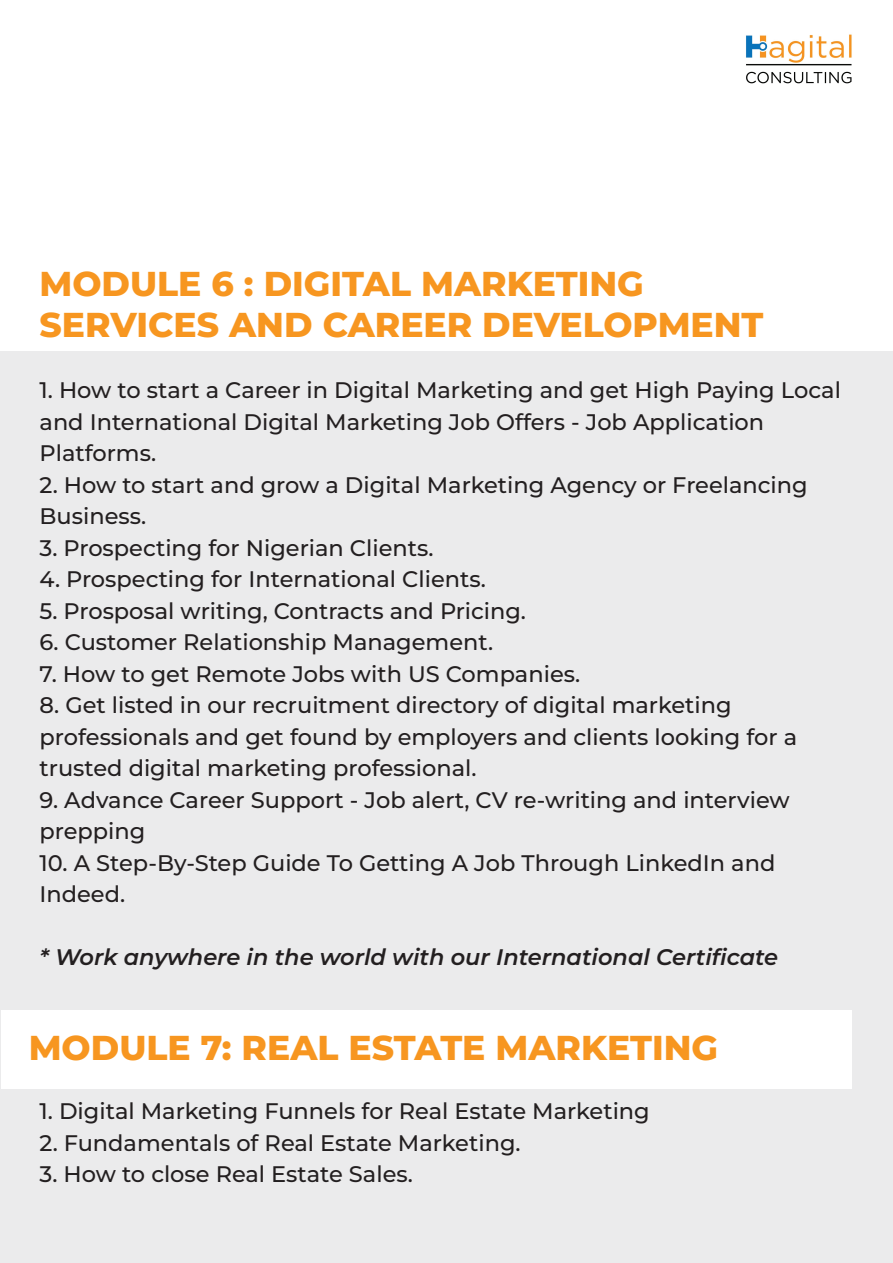
<style>
.page{position:relative;width:893px;height:1263px;background:#fff}
.page>*{position:absolute;margin:0;border:0;box-sizing:border-box;transform-origin:0 0}
.t1{font:800 34.5px/41.4px "Montserrat";color:#f79620}
.t2{font:500 22.5px/31.5px "Montserrat";color:#231f20}
.t3{font:italic 600 22.5px "Montserrat";color:#231f20}
</style>
<div class="page">
<img style="left:746px;top:34px;width:106px;height:50px">
<div style="left:0;top:352px;width:893px;height:911px;background:#ebebec"></div>
<div style="left:1px;top:1010px;width:850px;height:78px;background:#fff"></div>
<h1 class="t1" style="left:40px;top:262px;width:725px">MODULE 6 : DIGITAL MARKETING<br>SERVICES AND CAREER DEVELOPMENT</h1>
<p class="t2" style="left:40px;top:374px;width:803px">1. How to start a Career in Digital Marketing and get High Paying Local and International Digital Marketing Job Offers - Job Application<br>Platforms.</p>
<p class="t2" style="left:40px;top:468px;width:770px">2. How to start and grow a Digital Marketing Agency or Freelancing<br>Business.</p>
<p class="t2" style="left:40px;top:531px;width:395px">3. Prospecting for Nigerian Clients.</p>
<p class="t2" style="left:40px;top:563px;width:448px">4. Prospecting for International Clients.</p>
<p class="t2" style="left:40px;top:594px;width:488px">5. Prosposal writing, Contracts and Pricing.</p>
<p class="t2" style="left:40px;top:626px;width:455px">6. Customer Relationship Management.</p>
<p class="t2" style="left:40px;top:657px;width:542px">7. How to get Remote Jobs with US Companies.</p>
<p class="t2" style="left:40px;top:689px;width:759px">8. Get listed in our recruitment directory of digital marketing professionals and get found by employers and clients looking for a trusted digital marketing professional.</p>
<p class="t2" style="left:40px;top:783px;width:752px">9. Advance Career Support - Job alert, CV re-writing and interview prepping</p>
<p class="t2" style="left:40px;top:846px;width:737px">10. A Step-By-Step Guide To Getting A Job Through LinkedIn and<br>Indeed.</p>
<p class="t3" style="left:40px;top:942px;width:740px">* Work anywhere in the world with our International Certificate</p>
<h1 class="t1" style="left:29px;top:1026px;width:691px">MODULE 7: REAL ESTATE MARKETING</h1>
<p class="t2" style="left:40px;top:1095px;width:612px">1. Digital Marketing Funnels for Real Estate Marketing</p>
<p class="t2" style="left:40px;top:1126px;width:483px">2. Fundamentals of Real Estate Marketing.</p>
<p class="t2" style="left:40px;top:1158px;width:375px">3. How to close Real Estate Sales.</p>
</div>
